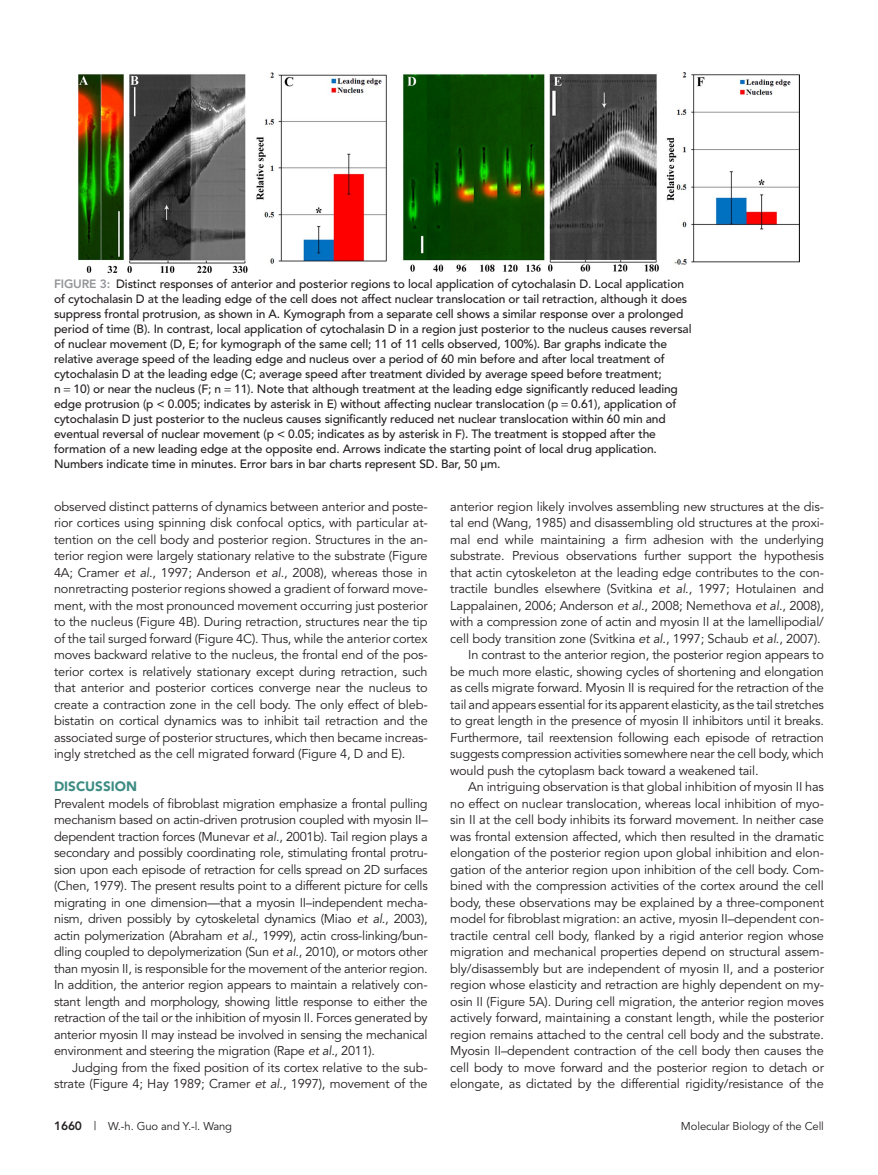
<style>
.page{position:relative;width:878px;height:1175px;background:#fff}
.page>*{position:absolute;margin:0;border:0;box-sizing:border-box;transform-origin:0 0}
.t1{font:900 13.5px "Avenir";color:#3e8c83}
.t2{font:12.75px/16.5px "Avenir";letter-spacing:-.01em;color:#231f20;text-align:justify}
.t3{font:500 12px/15px "Avenir";letter-spacing:-.01em;color:#231f20}
.t4{font:11.25px "Avenir";letter-spacing:-.01em;color:#231f20}
.s1{font-weight:800;color:#939598}
.s2{font-style:italic}
.s3{font-weight:800;font-size:12px}
.s4{font-size:12px}
</style>
<div class="page">
<img style="left:79px;top:72px;width:720px;height:200px">
<p class="t3" style="left:54px;top:277px;width:639px"><span class="s1">FIGURE 3:</span> Distinct responses of anterior and posterior regions to local application of cytochalasin D. Local application of cytochalasin D at the leading edge of the cell does not affect nuclear translocation or tail retraction, although it does suppress frontal protrusion, as shown in A. Kymograph from a separate cell shows a similar response over a prolonged period of time (B). In contrast, local application of cytochalasin D in a region just posterior to the nucleus causes reversal of nuclear movement (D, E; for kymograph of the same cell; 11 of 11 cells observed, 100%). Bar graphs indicate the relative average speed of the leading edge and nucleus over a period of 60 min before and after local treatment of cytochalasin D at the leading edge (C; average speed after treatment divided by average speed before treatment;<br>n 10) or near the nucleus (F; n 11). Note that although treatment at the leading edge significantly reduced leading edge protrusion (p &lt; 0.005; indicates by asterisk in E) without affecting nuclear translocation (p 0.61), application of cytochalasin D just posterior to the nucleus causes significantly reduced net nuclear translocation within 60 min and eventual reversal of nuclear movement (p &lt; 0.05; indicates as by asterisk in F). The treatment is stopped after the formation of a new leading edge at the opposite end. Arrows indicate the starting point of local drug application.<br>Numbers indicate time in minutes. Error bars in bar charts represent SD. Bar, 50 μm.</p>
<p class="t2" style="left:54px;top:498px;width:375px">observed distinct patterns of dynamics between anterior and poste&shy;rior cortices using spinning disk confocal optics, with particular at&shy;tention on the cell body and posterior region. Structures in the an&shy;terior region were largely stationary relative to the substrate (Figure 4A; Cramer <span class="s2">et al</span>., 1997; Anderson <span class="s2">et al</span>., 2008), whereas those in nonretracting posterior regions showed a gradient of forward move&shy;ment, with the most pronounced movement occurring just posterior to the nucleus (Figure 4B). During retraction, structures near the tip of the tail surged forward (Figure 4C). Thus, while the anterior cortex moves backward relative to the nucleus, the frontal end of the pos&shy;terior cortex is relatively stationary except during retraction, such that anterior and posterior cortices converge near the nucleus to create a contraction zone in the cell body. The only effect of bleb&shy;bistatin on cortical dynamics was to inhibit tail retraction and the associated surge of posterior structures, which then became increas&shy;ingly stretched as the cell migrated forward (Figure 4, D and E).</p>
<p class="t1" style="left:54px;top:778px;width:84px">DISCUSSION</p>
<p class="t2" style="left:54px;top:795px;width:375px">Prevalent models of fibroblast migration emphasize a frontal pulling mechanism based on actin-driven protrusion coupled with myosin II– dependent traction forces (Munevar <span class="s2">et al</span>., 2001b). Tail region plays a secondary and possibly coordinating role, stimulating frontal protru&shy;sion upon each episode of retraction for cells spread on 2D surfaces (Chen, 1979). The present results point to a different picture for cells migrating in one dimension—that a myosin II–independent mecha&shy;nism, driven possibly by cytoskeletal dynamics (Miao <span class="s2">et al</span>., 2003), actin polymerization (Abraham <span class="s2">et al</span>., 1999), actin cross-linking/bun&shy;dling coupled to depolymerization (Sun <span class="s2">et al</span>., 2010), or motors other than myosin II, is responsible for the movement of the anterior region.<br>In addition, the anterior region appears to maintain a relatively con&shy;stant length and morphology, showing little response to either the retraction of the tail or the inhibition of myosin II. Forces generated by anterior myosin II may instead be involved in sensing the mechanical environment and steering the migration (Rape <span class="s2">et al</span>., 2011).</p>
<p class="t2" style="left:54px;top:1059px;width:375px;text-align:right">Judging from the fixed position of its cortex relative to the sub&shy;strate (Figure 4; Hay 1989; Cramer <span class="s2">et al</span>., 1997), movement of the</p>
<p class="t2" style="left:450px;top:498px;width:375px">anterior region likely involves assembling new structures at the dis-</p>
<p class="t2" style="left:450px;top:515px;width:375px">tal end (Wang, 1985) and disassembling old structures at the proxi-</p>
<p class="t2" style="left:450px;top:531px;width:375px">mal end while maintaining a firm adhesion with the underlying</p>
<p class="t2" style="left:450px;top:548px;width:375px">substrate. Previous observations further support the hypothesis</p>
<p class="t2" style="left:450px;top:564px;width:375px">that actin cytoskeleton at the leading edge contributes to the con-</p>
<p class="t2" style="left:450px;top:581px;width:375px">tractile bundles elsewhere (Svitkina <span class="s2">et al</span>., 1997; Hotulainen and</p>
<p class="t2" style="left:450px;top:597px;width:375px">Lappalainen, 2006; Anderson <span class="s2">et al</span>., 2008; Nemethova <span class="s2">et al</span>., 2008),</p>
<p class="t2" style="left:450px;top:614px;width:375px">with a compression zone of actin and myosin II at the lamellipodial/</p>
<p class="t2" style="left:450px;top:630px;width:372px">cell body transition zone (Svitkina <span class="s2">et al</span>., 1997; Schaub <span class="s2">et al</span>., 2007).</p>
<p class="t2" style="left:468px;top:647px;width:357px">In contrast to the anterior region, the posterior region appears to</p>
<p class="t2" style="left:450px;top:663px;width:375px">be much more elastic, showing cycles of shortening and elongation</p>
<p class="t2" style="left:450px;top:680px;width:375px">as cells migrate forward. Myosin II is required for the retraction of the</p>
<p class="t2" style="left:450px;top:696px;width:375px">tail and appears essential for its apparent elasticity, as the tail stretches</p>
<p class="t2" style="left:450px;top:713px;width:375px">to great length in the presence of myosin II inhibitors until it breaks.</p>
<p class="t2" style="left:450px;top:729px;width:375px">Furthermore, tail reextension following each episode of retraction</p>
<p class="t2" style="left:450px;top:746px;width:375px">suggests compression activities somewhere near the cell body, which</p>
<p class="t2" style="left:450px;top:762px;width:310px">would push the cytoplasm back toward a weakened tail.</p>
<p class="t2" style="left:468px;top:779px;width:357px">An intriguing observation is that global inhibition of myosin II has</p>
<p class="t2" style="left:450px;top:795px;width:375px">no effect on nuclear translocation, whereas local inhibition of myo-</p>
<p class="t2" style="left:450px;top:812px;width:375px">sin II at the cell body inhibits its forward movement. In neither case</p>
<p class="t2" style="left:450px;top:828px;width:375px">was frontal extension affected, which then resulted in the dramatic</p>
<p class="t2" style="left:450px;top:845px;width:375px">elongation of the posterior region upon global inhibition and elon-</p>
<p class="t2" style="left:450px;top:861px;width:375px">gation of the anterior region upon inhibition of the cell body. Com-</p>
<p class="t2" style="left:450px;top:878px;width:375px">bined with the compression activities of the cortex around the cell</p>
<p class="t2" style="left:450px;top:894px;width:375px">body, these observations may be explained by a three-component</p>
<p class="t2" style="left:450px;top:911px;width:375px">model for fibroblast migration: an active, myosin II–dependent con-</p>
<p class="t2" style="left:450px;top:927px;width:375px">tractile central cell body, flanked by a rigid anterior region whose</p>
<p class="t2" style="left:450px;top:944px;width:375px">migration and mechanical properties depend on structural assem-</p>
<p class="t2" style="left:450px;top:960px;width:375px">bly/disassembly but are independent of myosin II, and a posterior</p>
<p class="t2" style="left:450px;top:977px;width:375px">region whose elasticity and retraction are highly dependent on my-</p>
<p class="t2" style="left:450px;top:993px;width:375px">osin II (Figure 5A). During cell migration, the anterior region moves</p>
<p class="t2" style="left:450px;top:1010px;width:375px">actively forward, maintaining a constant length, while the posterior</p>
<p class="t2" style="left:450px;top:1026px;width:375px">region remains attached to the central cell body and the substrate.</p>
<p class="t2" style="left:450px;top:1043px;width:375px">Myosin II–dependent contraction of the cell body then causes the</p>
<p class="t2" style="left:450px;top:1059px;width:375px">cell body to move forward and the posterior region to detach or</p>
<p class="t2" style="left:450px;top:1076px;width:375px">elongate, as dictated by the differential rigidity/resistance of the</p>
<p class="t4" style="left:54px;top:1119px;width:180px"><span class="s3">1660</span> <span class="s4">|</span> W.-h. Guo and Y.-l. Wang</p>
<p class="t4" style="left:681px;top:1119px;width:144px">Molecular Biology of the Cell</p>
</div>
